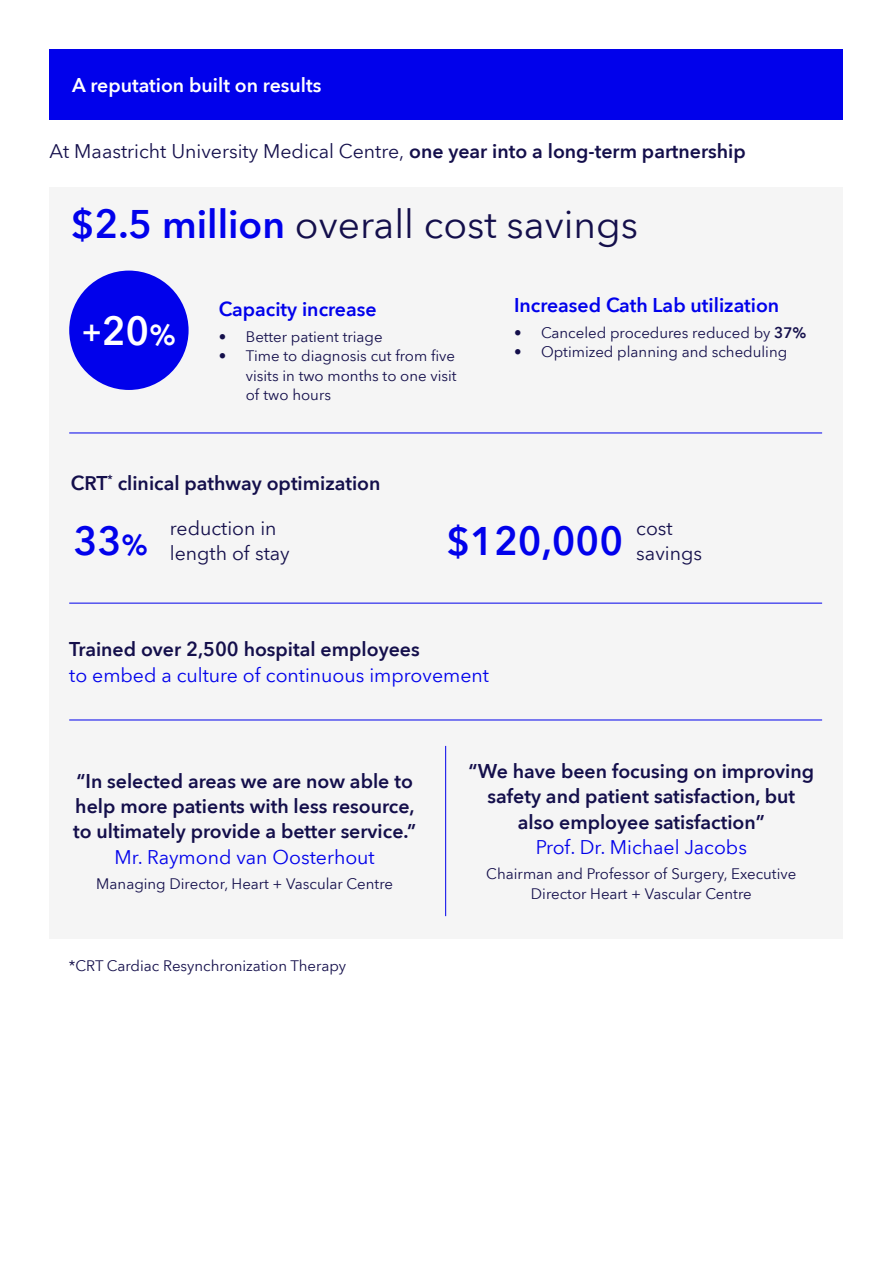
<style>
.page{position:relative;width:893px;height:1263px;background:#fff}
.page>*{position:absolute;margin:0;border:0;box-sizing:border-box;transform-origin:0 0}
.t1{font:39px "Avenir Next World";color:#140f4b}
.t2{font:600 39px "Avenir Next World";color:#0101eb}
.t3{font:600 39px "Avenir Next World";color:#fff}
.t4{font:600 19.5px/25.3px "Avenir Next World";color:#140f4b}
.t5{font:19.5px/25.3px "Avenir Next World";color:#140f4b}
.t6{font:19.5px "Avenir Next World";color:#0101eb}
.t7{font:600 19.5px "Avenir Next World";color:#0101eb}
.t8{font:600 19.5px "Avenir Next World";color:#fff}
.t9{font:15px/19.5px "Avenir Next World";color:#140f4b;text-align:center}
.s1{font-weight:600}
.s2{font-weight:600;color:#0101eb}
.s3{font-size:30px}
.s4{font-size:28.5px}
</style>
<div class="page">
<div style="left:50px;top:187px;width:793px;height:751px;background:#f5f5f5"></div>
<div style="left:50px;top:50px;width:793px;height:70px;background:#0101eb"></div>
<div style="left:69px;top:271px;width:120px;height:119px;background:#0101eb;border-radius:50%"></div>
<hr style="left:69px;top:433px;width:753px;height:1px;background:#0101eb">
<hr style="left:69px;top:603px;width:753px;height:1px;background:#0101eb">
<hr style="left:69px;top:720px;width:753px;height:1px;background:#0101eb">
<hr style="left:445px;top:746px;width:1px;height:170px;background:#0101eb">
<h2 class="t8" style="left:72px;top:74px;width:251px">A reputation built on results</h2>
<h2 class="t5" style="left:50px;top:138px;width:698px">At Maastricht University Medical Centre, <span class="s1">one year into a long-term partnership</span></h2>
<h1 class="t1" style="left:71px;top:193px;width:569px"><span class="s2">$2.5 million</span> overall cost savings</h1>
<h1 class="t3" style="left:82px;top:309px;width:96px"><span class="s3">+</span>20<span class="s4">%</span></h1>
<h2 class="t7" style="left:219px;top:298px;width:159px">Capacity increase</h2>
<p class="t9" style="left:219px;top:327px;width:165px">• Better patient triage</p>
<p class="t9" style="left:246px;top:346px;width:212px;text-align:justify;text-indent:-27px">• Time to diagnosis cut from five visits in two months to one visit of two hours</p>
<h2 class="t7" style="left:514px;top:294px;width:267px">Increased Cath Lab utilization</h2>
<p class="t9" style="left:514px;top:323px;width:294px">• Canceled procedures reduced by <span class="s1">37%</span></p>
<p class="t9" style="left:514px;top:342px;width:275px">• Optimized planning and scheduling</p>
<h2 class="t4" style="left:71px;top:470px;width:311px">CRT<sup>*</sup> clinical pathway optimization</h2>
<h2 class="t5" style="left:170px;top:515px;width:121px">reduction in length of stay</h2>
<h2 class="t5" style="left:636px;top:515px;width:67px">cost savings</h2>
<h1 class="t2" style="left:74px;top:518px;width:76px">33<span class="s4">%</span></h1>
<h1 class="t2" style="left:446px;top:518px;width:178px">$120,000</h1>
<h2 class="t4" style="left:69px;top:637px;width:352px">Trained over 2,500 hospital employees</h2>
<h2 class="t6" style="left:69px;top:659px;width:421px">to embed a culture of continuous improvement</h2>
<h2 class="t4" style="left:73px;top:768px;width:345px">“In selected areas we are now able to help more patients with less resource, to ultimately provide a better service.”</h2>
<h2 class="t6" style="left:115px;top:841px;width:262px">Mr. Raymond van Oosterhout</h2>
<p class="t9" style="left:96px;top:874px;width:298px">Managing Director, Heart + Vascular Centre</p>
<p class="t9" style="left:69px;top:956px;width:279px">*CRT Cardiac Resynchronization Therapy</p>
<h2 class="t4" style="left:468px;top:758px;width:347px;text-align:center">“We have been focusing on improving safety and patient satisfaction, but also employee satisfaction”</h2>
<h2 class="t6" style="left:536px;top:831px;width:213px">Prof. Dr. Michael Jacobs</h2>
<p class="t9" style="left:486px;top:864px;width:312px">Chairman and Professor of Surgery, Executive<br>Director Heart + Vascular Centre</p>
</div>
